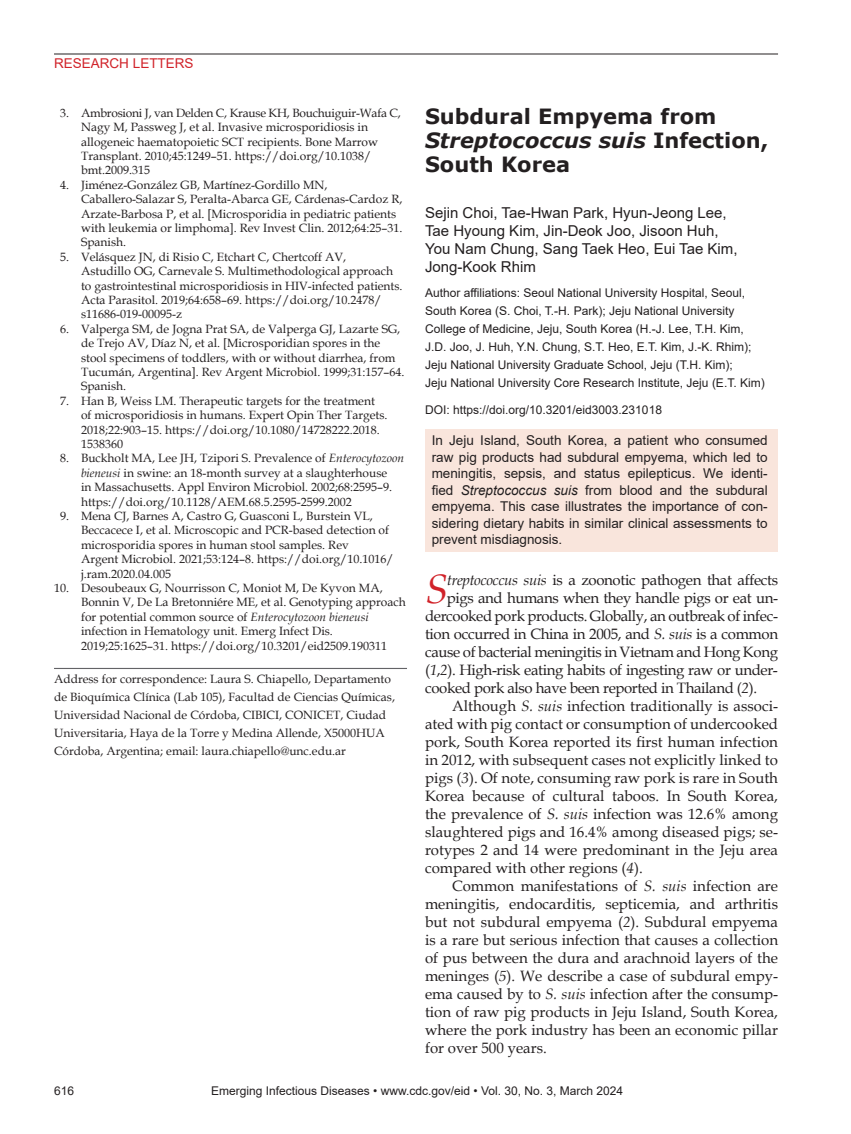
<style>
.page{position:relative;width:851px;height:1134px;background:#fff}
.page>*{position:absolute;margin:0;border:0;box-sizing:border-box;transform-origin:0 0}
.t1{font:italic 41.1px "Book Antiqua";color:#d1232a}
.t2{font:700 21px/24px "Verdana";color:#231f20}
.t3{font:15px "Book Antiqua";color:#231f20}
.t4{font:15px "Book Antiqua";letter-spacing:-.025em;color:#231f20}
.t5{font:15px/18px "Arial";color:#231f20}
.t6{font:13.5px/16.5px "Arial";color:#231f20;text-align:justify}
.t7{font:13.5px "Arial";color:#d1232a}
.t8{font:12px/14.4px "Book Antiqua";color:#231f20}
.t9{font:12px/18px "Arial";color:#231f20}
.s1{font-style:italic}
</style>
<div class="page">
<hr style="left:54px;top:54px;width:724px;height:1px;background:#231f20">
<hr style="left:54px;top:668px;width:353px;height:1px;background:#636366">
<div style="left:425px;top:430px;width:352px;height:122px;background:#f9e5dc"></div>
<p class="t7" style="left:54px;top:54px;width:141px">RESEARCH LETTERS</p>
<p class="t8" style="left:81px;top:105px;width:321px;text-indent:-21px">3. Ambrosioni J, van Delden C, Krause KH, Bouchuiguir-Wafa C, Nagy M, Passweg J, et al. Invasive microsporidiosis in allogeneic haematopoietic SCT recipients. Bone Marrow Transplant. 2010;45:1249–51. https://doi.org/10.1038/ bmt.2009.315</p>
<p class="t8" style="left:81px;top:177px;width:323px;text-indent:-21px">4. Jiménez-González GB, Martínez-Gordillo MN, Caballero-Salazar S, Peralta-Abarca GE, Cárdenas-Cardoz R, Arzate-Barbosa P, et al. [Microsporidia in pediatric patients with leukemia or limphoma]. Rev Invest Clin. 2012;64:25–31.<br>Spanish.</p>
<p class="t8" style="left:81px;top:249px;width:323px;text-indent:-21px">5. Velásquez JN, di Risio C, Etchart C, Chertcoff AV,<br>Astudillo OG, Carnevale S. Multimethodological approach to gastrointestinal microsporidiosis in HIV-infected patients.<br>Acta Parasitol. 2019;64:658–69. https://doi.org/10.2478/ s11686-019-00095-z</p>
<p class="t8" style="left:81px;top:321px;width:325px;text-indent:-21px">6. Valperga SM, de Jogna Prat SA, de Valperga GJ, Lazarte SG, de Trejo AV, Díaz N, et al. [Microsporidian spores in the stool specimens of toddlers, with or without diarrhea, from Tucumán, Argentina]. Rev Argent Microbiol. 1999;31:157–64.<br>Spanish.</p>
<p class="t8" style="left:81px;top:393px;width:308px;text-indent:-21px">7. Han B, Weiss LM. Therapeutic targets for the treatment of microsporidiosis in humans. Expert Opin Ther Targets.<br>2018;22:903–15. https://doi.org/10.1080/14728222.2018.<br>1538360</p>
<p class="t8" style="left:81px;top:451px;width:325px;text-indent:-21px">8. Buckholt MA, Lee JH, Tzipori S. Prevalence of <span class="s1">Enterocytozoon bieneusi</span> in swine: an 18-month survey at a slaughterhouse<br>in Massachusetts. Appl Environ Microbiol. 2002;68:2595–9. https://doi.org/10.1128/AEM.68.5.2595-2599.2002</p>
<p class="t8" style="left:81px;top:508px;width:314px;text-indent:-21px">9. Mena CJ, Barnes A, Castro G, Guasconi L, Burstein VL, Beccacece I, et al. Microscopic and PCR-based detection of microsporidia spores in human stool samples. Rev<br>Argent Microbiol. 2021;53:124–8. https://doi.org/10.1016/ j.ram.2020.04.005</p>
<p class="t8" style="left:81px;top:580px;width:326px;text-indent:-27px">10. Desoubeaux G, Nourrisson C, Moniot M, De Kyvon MA, Bonnin V, De La Bretonniére ME, et al. Genotyping approach for potential common source of <span class="s1">Enterocytozoon bieneusi </span>infection in Hematology unit. Emerg Infect Dis.<br>2019;25:1625–31. https://doi.org/10.3201/eid2509.190311</p>
<p class="t8" style="left:54px;top:669px;width:342px;line-height:18px">Address for correspondence: Laura S. Chiapello, Departamento de Bioquímica Clínica (Lab 105), Facultad de Ciencias Químicas, Universidad Nacional de Córdoba, CIBICI, CONICET, Ciudad Universitaria, Haya de la Torre y Medina Allende, X5000HUA Córdoba, Argentina; email: laura.chiapello@unc.edu.ar</p>
<h2 class="t2" style="left:425px;top:104px;width:345px">Subdural Empyema from<br><span class="s1">Streptococcus suis</span> Infection,<br>South Korea</h2>
<p class="t5" style="left:425px;top:204px;width:314px">Sejin Choi, Tae-Hwan Park, Hyun-Jeong Lee, Tae Hyoung Kim, Jin-Deok Joo, Jisoon Huh, You Nam Chung, Sang Taek Heo, Eui Tae Kim, Jong-Kook Rhim</p>
<p class="t9" style="left:425px;top:284px;width:341px">Author affiliations: Seoul National University Hospital, Seoul, South Korea (S. Choi, T.-H. Park); Jeju National University College of Medicine, Jeju, South Korea (H.-J. Lee, T.H. Kim, J.D. Joo, J. Huh, Y.N. Chung, S.T. Heo, E.T. Kim, J.-K. Rhim); Jeju National University Graduate School, Jeju (T.H. Kim);<br>Jeju National University Core Research Institute, Jeju (E.T. Kim)</p>
<p class="t9" style="left:425px;top:401px;width:238px">DOI: https://doi.org/10.3201/eid3003.231018</p>
<p class="t6" style="left:431px;top:432px;width:337px">In Jeju Island, South Korea, a patient who consumed raw pig products had subdural empyema, which led to meningitis, sepsis, and status epilepticus. We identi&shy;fied <span class="s1">Streptococcus suis</span> from blood and the subdural empyema. This case illustrates the importance of con&shy;sidering dietary habits in similar clinical assessments to prevent misdiagnosis.</p>
<h1 class="t1" style="left:425px;top:560px;width:24px">S</h1>
<p class="t4" style="left:447px;top:570px;width:332px"><span class="s1">treptococcus suis</span> is a zoonotic pathogen that affects</p>
<p class="t4" style="left:447px;top:588px;width:332px">pigs and humans when they handle pigs or eat un-</p>
<p class="t4" style="left:425px;top:606px;width:354px">dercooked pork products. Globally, an outbreak of infec-</p>
<p class="t4" style="left:425px;top:624px;width:354px">tion occurred in China in 2005, and <span class="s1">S. suis</span> is a common</p>
<p class="t4" style="left:425px;top:642px;width:354px">cause of bacterial meningitis in Vietnam and Hong Kong</p>
<p class="t4" style="left:425px;top:660px;width:354px">(<span class="s1">1</span>,<span class="s1">2</span>). High-risk eating habits of ingesting raw or under-</p>
<p class="t4" style="left:425px;top:678px;width:333px">cooked pork also have been reported in Thailand (<span class="s1">2</span>).</p>
<p class="t3" style="left:452px;top:696px;width:327px">Although <span class="s1">S. suis</span> infection traditionally is associ-</p>
<p class="t3" style="left:425px;top:714px;width:354px">ated with pig contact or consumption of undercooked</p>
<p class="t3" style="left:425px;top:732px;width:354px">pork, South Korea reported its first human infection</p>
<p class="t3" style="left:425px;top:750px;width:354px">in 2012, with subsequent cases not explicitly linked to</p>
<p class="t3" style="left:425px;top:768px;width:354px">pigs (<span class="s1">3</span>). Of note, consuming raw pork is rare in South</p>
<p class="t3" style="left:425px;top:786px;width:354px">Korea because of cultural taboos. In South Korea,</p>
<p class="t3" style="left:425px;top:804px;width:354px">the prevalence of <span class="s1">S. suis</span> infection was 12.6% among</p>
<p class="t3" style="left:425px;top:822px;width:354px">slaughtered pigs and 16.4% among diseased pigs; se-</p>
<p class="t3" style="left:425px;top:840px;width:354px">rotypes 2 and 14 were predominant in the Jeju area</p>
<p class="t3" style="left:425px;top:858px;width:219px">compared with other regions (<span class="s1">4</span>).</p>
<p class="t3" style="left:452px;top:876px;width:327px">Common manifestations of <span class="s1">S. suis</span> infection are</p>
<p class="t3" style="left:425px;top:894px;width:354px">meningitis, endocarditis, septicemia, and arthritis</p>
<p class="t3" style="left:425px;top:912px;width:354px">but not subdural empyema (<span class="s1">2</span>). Subdural empyema</p>
<p class="t3" style="left:425px;top:930px;width:354px">is a rare but serious infection that causes a collection</p>
<p class="t3" style="left:425px;top:948px;width:354px">of pus between the dura and arachnoid layers of the</p>
<p class="t3" style="left:425px;top:966px;width:354px">meninges (<span class="s1">5</span>). We describe a case of subdural empy-</p>
<p class="t3" style="left:425px;top:984px;width:354px">ema caused by to <span class="s1">S. suis</span> infection after the consump-</p>
<p class="t3" style="left:425px;top:1002px;width:354px">tion of raw pig products in Jeju Island, South Korea,</p>
<p class="t3" style="left:425px;top:1020px;width:354px">where the pork industry has been an economic pillar</p>
<p class="t3" style="left:425px;top:1038px;width:123px">for over 500 years.</p>
<p class="t9" style="left:54px;top:1082px;width:22px">616</p>
<p class="t9" style="left:211px;top:1082px;width:413px">Emerging Infectious Diseases • www.cdc.gov/eid • Vol. 30, No. 3, March 2024</p>
</div>
